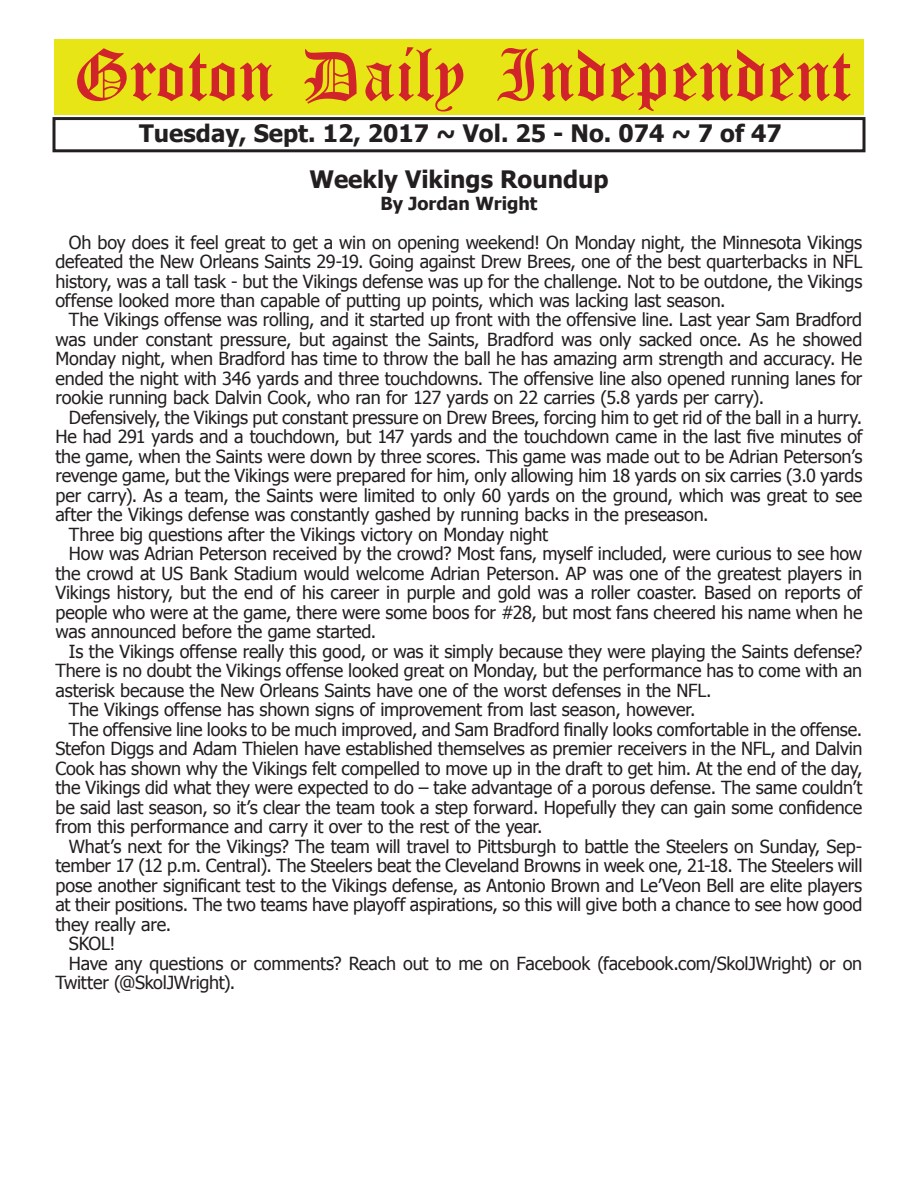
<style>
.page{position:relative;width:918px;height:1188px;background:#fff}
.page>*{position:absolute;margin:0;border:0;box-sizing:border-box;transform-origin:0 0}
.t1{font:54px "Old English Five";color:#d1232a}
.t2{font:700 24px "Tahoma";color:#231f20}
.t3{font:18px/19.5px "Tahoma";letter-spacing:-.01em;color:#231f20;text-align:justify}
.t4{font:700 18px "Tahoma";color:#231f20}
</style>
<div class="page">
<div style="left:52px;top:117px;width:814px;height:35px;border:3px solid #231f20"></div>
<div style="left:54px;top:40px;width:810px;height:75px;background:#e7e515"></div>
<h1 class="t1" style="left:73px;top:50px;width:779px">Groton Daily Independent</h1>
<h2 class="t2" style="left:139px;top:116px;width:644px">Tuesday, Sept. 12, 2017 ~ Vol. 25 - No. 074 ~ 7 of 47</h2>
<h2 class="t2" style="left:309px;top:162px;width:301px">Weekly Vikings Roundup</h2>
<p class="t4" style="left:381px;top:190px;width:158px">By Jordan Wright</p>
<p class="t3" style="left:55px;top:231px;width:808px;text-indent:14px">Oh boy does it feel great to get a win on opening weekend! On Monday night, the Minnesota Vikings defeated the New Orleans Saints 29-19. Going against Drew Brees, one of the best quarterbacks in NFL history, was a tall task - but the Vikings defense was up for the challenge. Not to be outdone, the Vikings offense looked more than capable of putting up points, which was lacking last season.</p>
<p class="t3" style="left:55px;top:309px;width:808px;text-indent:14px">The Vikings offense was rolling, and it started up front with the offensive line. Last year Sam Bradford was under constant pressure, but against the Saints, Bradford was only sacked once. As he showed Monday night, when Bradford has time to throw the ball he has amazing arm strength and accuracy. He ended the night with 346 yards and three touchdowns. The offensive line also opened running lanes for rookie running back Dalvin Cook, who ran for 127 yards on 22 carries (5.8 yards per carry).</p>
<p class="t3" style="left:69px;top:407px;width:795px">Defensively, the Vikings put constant pressure on Drew Brees, forcing him to get rid of the ball in a hurry.</p>
<p class="t3" style="left:55px;top:426px;width:809px">He had 291 yards and a touchdown, but 147 yards and the touchdown came in the last five minutes of</p>
<p class="t3" style="left:55px;top:446px;width:808px">the game, when the Saints were down by three scores. This game was made out to be Adrian Peterson’s</p>
<p class="t3" style="left:55px;top:465px;width:808px">revenge game, but the Vikings were prepared for him, only allowing him 18 yards on six carries (3.0 yards</p>
<p class="t3" style="left:55px;top:485px;width:808px">per carry). As a team, the Saints were limited to only 60 yards on the ground, which was great to see</p>
<p class="t3" style="left:55px;top:504px;width:655px">after the Vikings defense was constantly gashed by running backs in the preseason.</p>
<p class="t3" style="left:69px;top:524px;width:481px">Three big questions after the Vikings victory on Monday night</p>
<p class="t3" style="left:69px;top:543px;width:795px">How was Adrian Peterson received by the crowd? Most fans, myself included, were curious to see how</p>
<p class="t3" style="left:55px;top:563px;width:808px">the crowd at US Bank Stadium would welcome Adrian Peterson. AP was one of the greatest players in</p>
<p class="t3" style="left:55px;top:582px;width:808px">Vikings history, but the end of his career in purple and gold was a roller coaster. Based on reports of</p>
<p class="t3" style="left:55px;top:602px;width:808px">people who were at the game, there were some boos for #28, but most fans cheered his name when he</p>
<p class="t3" style="left:55px;top:621px;width:322px">was announced before the game started.</p>
<p class="t3" style="left:69px;top:641px;width:795px">Is the Vikings offense really this good, or was it simply because they were playing the Saints defense?</p>
<p class="t3" style="left:55px;top:660px;width:808px">There is no doubt the Vikings offense looked great on Monday, but the performance has to come with an</p>
<p class="t3" style="left:55px;top:680px;width:658px">asterisk because the New Orleans Saints have one of the worst defenses in the NFL.</p>
<p class="t3" style="left:69px;top:699px;width:628px">The Vikings offense has shown signs of improvement from last season, however.</p>
<p class="t3" style="left:69px;top:719px;width:795px">The offensive line looks to be much improved, and Sam Bradford finally looks comfortable in the offense.</p>
<p class="t3" style="left:55px;top:738px;width:809px">Stefon Diggs and Adam Thielen have established themselves as premier receivers in the NFL, and Dalvin</p>
<p class="t3" style="left:55px;top:758px;width:808px">Cook has shown why the Vikings felt compelled to move up in the draft to get him. At the end of the day,</p>
<p class="t3" style="left:55px;top:777px;width:808px">the Vikings did what they were expected to do – take advantage of a porous defense. The same couldn’t</p>
<p class="t3" style="left:55px;top:797px;width:808px">be said last season, so it’s clear the team took a step forward. Hopefully they can gain some confidence</p>
<p class="t3" style="left:55px;top:816px;width:489px">from this performance and carry it over to the rest of the year.</p>
<p class="t3" style="left:69px;top:836px;width:795px">What’s next for the Vikings? The team will travel to Pittsburgh to battle the Steelers on Sunday, Sep-</p>
<p class="t3" style="left:55px;top:855px;width:808px">tember 17 (12 p.m. Central). The Steelers beat the Cleveland Browns in week one, 21-18. The Steelers will</p>
<p class="t3" style="left:55px;top:875px;width:808px">pose another significant test to the Vikings defense, as Antonio Brown and Le’Veon Bell are elite players</p>
<p class="t3" style="left:55px;top:894px;width:808px">at their positions. The two teams have playoff aspirations, so this will give both a chance to see how good</p>
<p class="t3" style="left:55px;top:914px;width:117px">they really are.</p>
<p class="t3" style="left:69px;top:933px;width:48px">SKOL!</p>
<p class="t3" style="left:69px;top:953px;width:795px">Have any questions or comments? Reach out to me on Facebook (facebook.com/SkolJWright) or on</p>
<p class="t3" style="left:55px;top:972px;width:181px">Twitter (@SkolJWright).</p>
</div>
